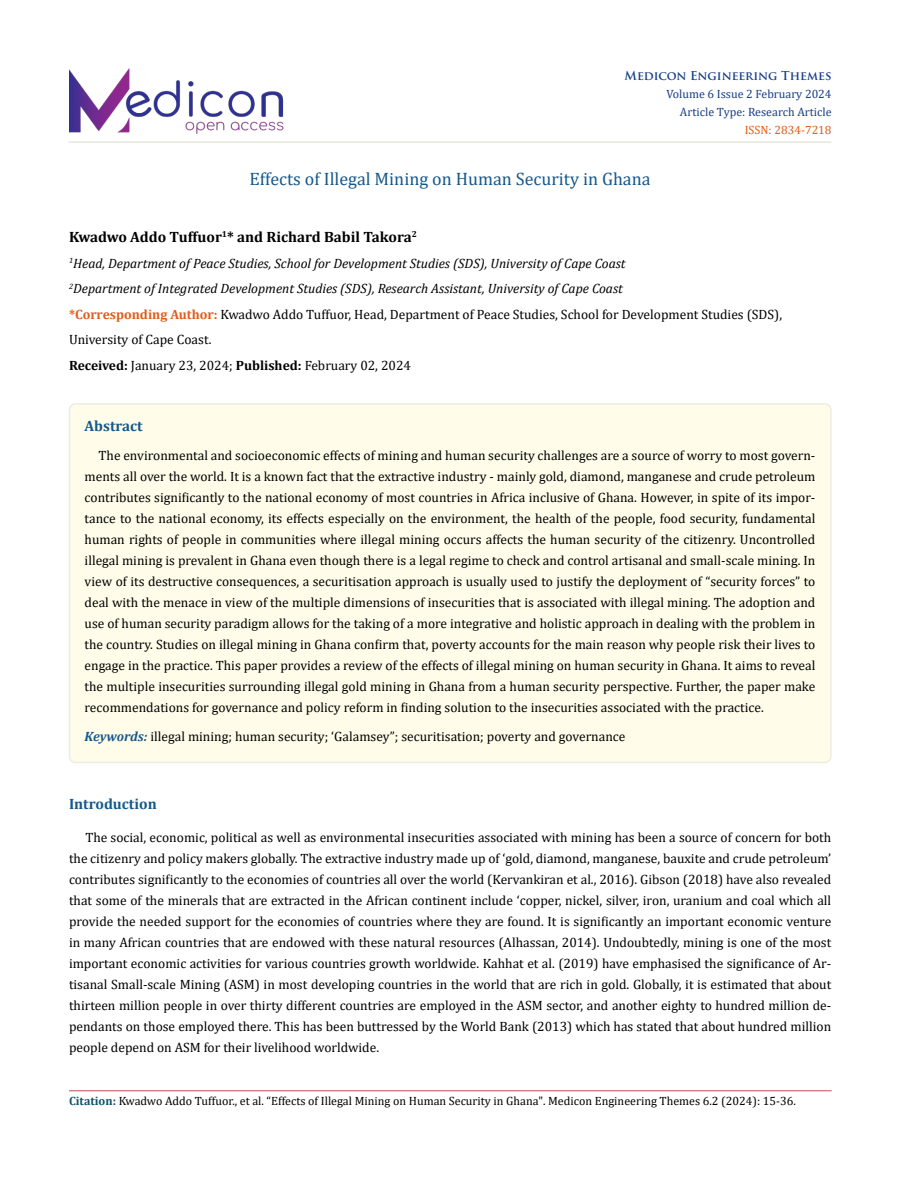
<style>
.page{position:relative;width:900px;height:1188px;background:#fff}
.page>*{position:absolute;margin:0;border:0;box-sizing:border-box;transform-origin:0 0}
.t1{font:18px "Cambria";color:#15588c}
.t2{font:700 15px "Cambria";color:#000}
.t3{font:700 15px "Cambria";color:#15588c}
.t4{font:13.5px/21px "Cambria";color:#000;text-align:justify}
.t5{font:italic 13.5px/25.5px "Cambria";color:#000}
.t6{font:12px "Cambria";color:#000}
.t7{font:12px/18px "Cambria";color:#173e88;text-align:right}
.t8{font:700 12px "Trajan Pro";color:#173e88}
.t9{font:12px "Cambria";color:#e05d1a}
.s1{font-weight:700;font-style:normal;color:#e05d1a}
.s2{font-style:normal}
.s3{font-weight:700;font-style:normal}
.s4{font-weight:700;font-style:italic;color:#15588c}
.s5{font-weight:700;color:#0e536a}
.s6{font-weight:700;color:#173e88}
</style>
<div class="page">
<img style="left:69px;top:68px;width:218px;height:74px">
<hr style="left:69px;top:1091px;width:763px;height:1px;background:#c0504d">
<hr style="left:69px;top:142px;width:762px;height:1px;background:#e0dfcd">
<div style="left:69px;top:404px;width:762px;height:358px;background:#fffde9;border-radius:6px"></div>
<div style="left:69px;top:403px;width:763px;height:360px;border:2px solid #eeece1;border-radius:6px"></div>
<p class="t8" style="left:625px;top:68px;width:208px">Medicon Engineering Themes</p>
<p class="t7" style="left:666px;top:84px;width:167px">Volume 6 Issue 2 February 2024<br>Article Type: Research Article</p>
<p class="t9" style="left:745px;top:122px;width:88px">ISSN: 2834-7218</p>
<h1 class="t1" style="left:249px;top:169px;width:403px">Effects of Illegal Mining on Human Security in Ghana</h1>
<p class="t2" style="left:69px;top:226px;width:349px">Kwadwo Addo Tuffuor<sup>1</sup>* and Richard Babil Takora<sup>2</sup></p>
<p class="t5" style="left:69px;top:250px;width:715px"><sup>1</sup>Head, Department of Peace Studies, School for Development Studies (SDS), University of Cape Coast<br><sup>2</sup>Department of Integrated Development Studies (SDS), Research Assistant, University of Cape Coast<br><span class="s1">*Corresponding Author:</span> <span class="s2">Kwadwo Addo Tuffuor, Head, Department of Peace Studies, School for Development Studies (SDS), University of Cape Coast.<br></span><span class="s3">Received:</span> <span class="s2">January 23, 2024;</span> <span class="s3">Published:</span> <span class="s2">February 02, 2024</span></p>
<p class="t3" style="left:85px;top:416px;width:60px">Abstract</p>
<p class="t4" style="left:85px;top:444px;width:732px;text-indent:14px">The environmental and socioeconomic effects of mining and human security challenges are a source of worry to most govern&shy;ments all over the world. It is a known fact that the extractive industry - mainly gold, diamond, manganese and crude petroleum contributes significantly to the national economy of most countries in Africa inclusive of Ghana. However, in spite of its impor&shy;tance to the national economy, its effects especially on the environment, the health of the people, food security, fundamental human rights of people in communities where illegal mining occurs affects the human security of the citizenry. Uncontrolled illegal mining is prevalent in Ghana even though there is a legal regime to check and control artisanal and small-scale mining. In view of its destructive consequences, a securitisation approach is usually used to justify the deployment of “security forces” to deal with the menace in view of the multiple dimensions of insecurities that is associated with illegal mining. The adoption and use of human security paradigm allows for the taking of a more integrative and holistic approach in dealing with the problem in the country. Studies on illegal mining in Ghana confirm that, poverty accounts for the main reason why people risk their lives to engage in the practice. This paper provides a review of the effects of illegal mining on human security in Ghana. It aims to reveal the multiple insecurities surrounding illegal gold mining in Ghana from a human security perspective. Further, the paper make recommendations for governance and policy reform in finding solution to the insecurities associated with the practice.</p>
<p class="t4" style="left:85px;top:726px;width:542px"><span class="s4">Keywords:</span> illegal mining; human security; ‘Galamsey”; securitisation; poverty and governance</p>
<p class="t3" style="left:69px;top:794px;width:89px">Introduction</p>
<p class="t4" style="left:69px;top:827px;width:764px;text-indent:16px">The social, economic, political as well as environmental insecurities associated with mining has been a source of concern for both the citizenry and policy makers globally. The extractive industry made up of ‘gold, diamond, manganese, bauxite and crude petroleum’ contributes significantly to the economies of countries all over the world (Kervankiran et al., 2016). Gibson (2018) have also revealed that some of the minerals that are extracted in the African continent include ‘copper, nickel, silver, iron, uranium and coal which all provide the needed support for the economies of countries where they are found. It is significantly an important economic venture in many African countries that are endowed with these natural resources (Alhassan, 2014). Undoubtedly, mining is one of the most important economic activities for various countries growth worldwide. Kahhat et al. (2019) have emphasised the significance of Ar&shy;tisanal Small-scale Mining (ASM) in most developing countries in the world that are rich in gold. Globally, it is estimated that about thirteen million people in over thirty different countries are employed in the ASM sector, and another eighty to hundred million de&shy;pendants on those employed there. This has been buttressed by the World Bank (2013) which has stated that about hundred million people depend on ASM for their livelihood worldwide.</p>
<p class="t6" style="left:69px;top:1094px;width:728px"><span class="s5">Citation</span><span class="s6">:</span> Kwadwo Addo Tuffuor., et al. “Effects of Illegal Mining on Human Security in Ghana". Medicon Engineering Themes 6.2 (2024): 15-36.</p>
</div>
